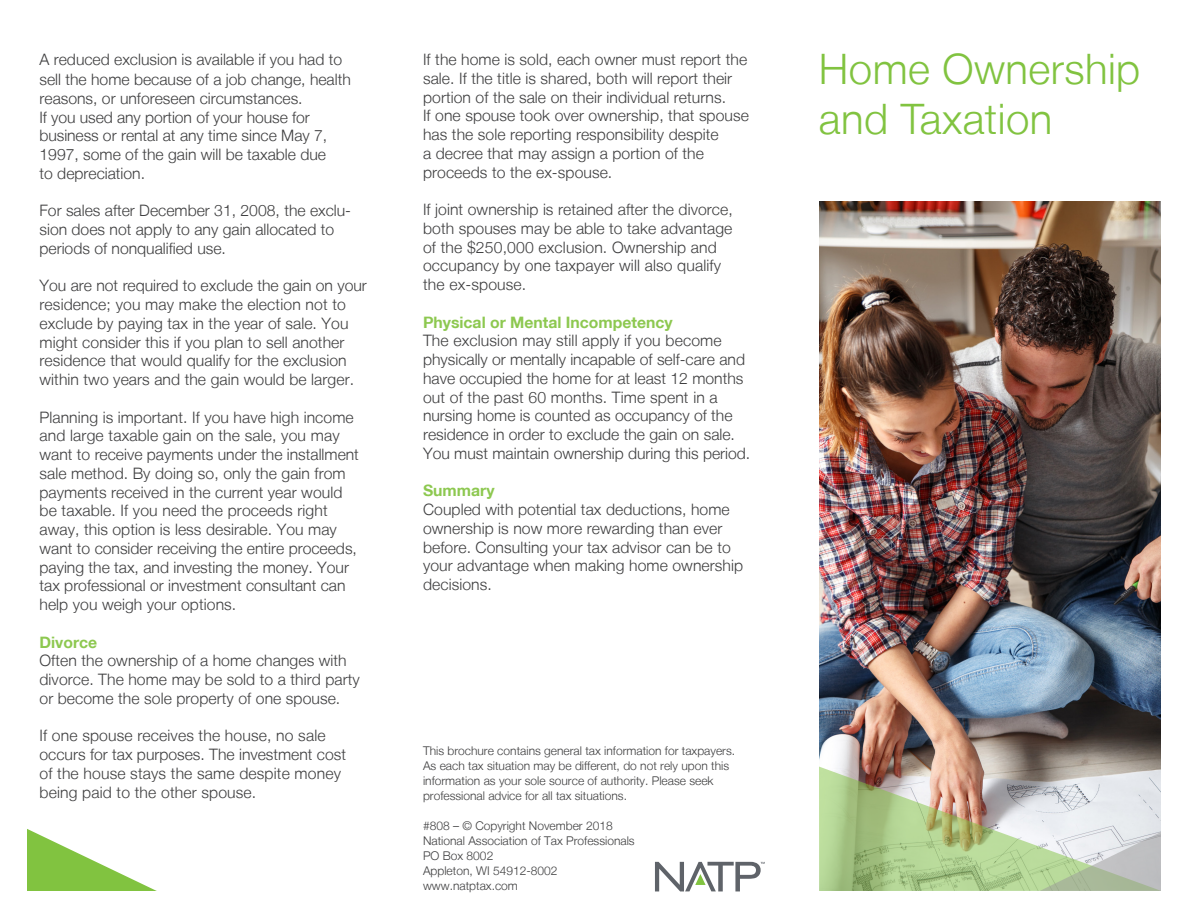
<style>
.page{position:relative;width:1188px;height:918px;background:#fff}
.page>*{position:absolute;margin:0;border:0;box-sizing:border-box;transform-origin:0 0}
.t1{font:300 42px/50.4px "Helvetica Neue LT";letter-spacing:.01em;color:#81c340}
.t2{font:300 15.75px/18.8px "Helvetica Neue LT";letter-spacing:.005em;color:#3e3e3f}
.t3{font:700 15.75px "Helvetica Neue LT";color:#8dc850}
.t4{font:300 12px/15px "Helvetica Neue LT";color:#3e3e3f}
</style>
<div class="page">
<img style="left:819px;top:201px;width:342px;height:566px">
<svg style="left:655px;top:862px;width:110px;height:29px"></svg>
<img style="left:819px;top:767px;width:342px;height:124px">
<svg style="left:27px;top:829px;width:130px;height:62px"></svg>
<p class="t2" style="left:40px;top:50px;width:313px;line-height:19.4px">A reduced exclusion is available if you had to sell the home because of a job change, health reasons, or unforeseen circumstances.</p>
<p class="t2" style="left:40px;top:107px;width:289px">If you used any portion of your house for business or rental at any time since May 7, 1997, some of the gain will be taxable due to depreciation.</p>
<p class="t2" style="left:40px;top:201px;width:313px">For sales after December 31, 2008, the exclu&shy;sion does not apply to any gain allocated to periods of nonqualified use.</p>
<p class="t2" style="left:40px;top:276px;width:329px">You are not required to exclude the gain on your residence; you may make the election not to exclude by paying tax in the year of sale. You might consider this if you plan to sell another residence that would qualify for the exclusion within two years and the gain would be larger.</p>
<p class="t2" style="left:40px;top:407px;width:321px">Planning is important. If you have high income and large taxable gain on the sale, you may want to receive payments under the installment sale method. By doing so, only the gain from payments received in the current year would be taxable. If you need the proceeds right away, this option is less desirable. You may want to consider receiving the entire proceeds, paying the tax, and investing the money. Your tax professional or investment consultant can help you weigh your options.</p>
<p class="t3" style="left:40px;top:632px;width:59px">Divorce</p>
<p class="t2" style="left:40px;top:651px;width:322px">Often the ownership of a home changes with divorce. The home may be sold to a third party or become the sole property of one spouse.</p>
<p class="t2" style="left:40px;top:726px;width:308px">If one spouse receives the house, no sale occurs for tax purposes. The investment cost of the house stays the same despite money being paid to the other spouse.</p>
<p class="t2" style="left:423px;top:50px;width:327px">If the home is sold, each owner must report the sale. If the title is shared, both will report their portion of the sale on their individual returns.<br>If one spouse took over ownership, that spouse has the sole reporting responsibility despite<br>a decree that may assign a portion of the proceeds to the ex-spouse.</p>
<p class="t2" style="left:423px;top:200px;width:311px">If joint ownership is retained after the divorce, both spouses may be able to take advantage of the $250,000 exclusion. Ownership and occupancy by one taxpayer will also qualify the ex-spouse.</p>
<p class="t3" style="left:423px;top:312px;width:251px">Physical or Mental Incompetency</p>
<p class="t2" style="left:423px;top:331px;width:329px">The exclusion may still apply if you become physically or mentally incapable of self-care and have occupied the home for at least 12 months out of the past 60 months. Time spent in a nursing home is counted as occupancy of the residence in order to exclude the gain on sale.<br>You must maintain ownership during this period.</p>
<p class="t3" style="left:423px;top:481px;width:73px">Summary</p>
<p class="t2" style="left:423px;top:500px;width:321px">Coupled with potential tax deductions, home ownership is now more rewarding than ever before. Consulting your tax advisor can be to your advantage when making home ownership decisions.</p>
<p class="t4" style="left:423px;top:743px;width:314px">This brochure contains general tax information for taxpayers.<br>As each tax situation may be different, do not rely upon this information as your sole source of authority. Please seek professional advice for all tax situations.</p>
<p class="t4" style="left:423px;top:818px;width:191px">#808 – © Copyright November 2018</p>
<p class="t4" style="left:423px;top:833px;width:213px">National Association of Tax Professionals</p>
<p class="t4" style="left:423px;top:848px;width:72px">PO Box 8002</p>
<p class="t4" style="left:423px;top:863px;width:136px">Appleton, WI 54912-8002</p>
<p class="t4" style="left:423px;top:878px;width:96px">www.natptax.com</p>
<p class="t1" style="left:819px;top:43px;width:323px">Home Ownership and Taxation</p>
</div>
